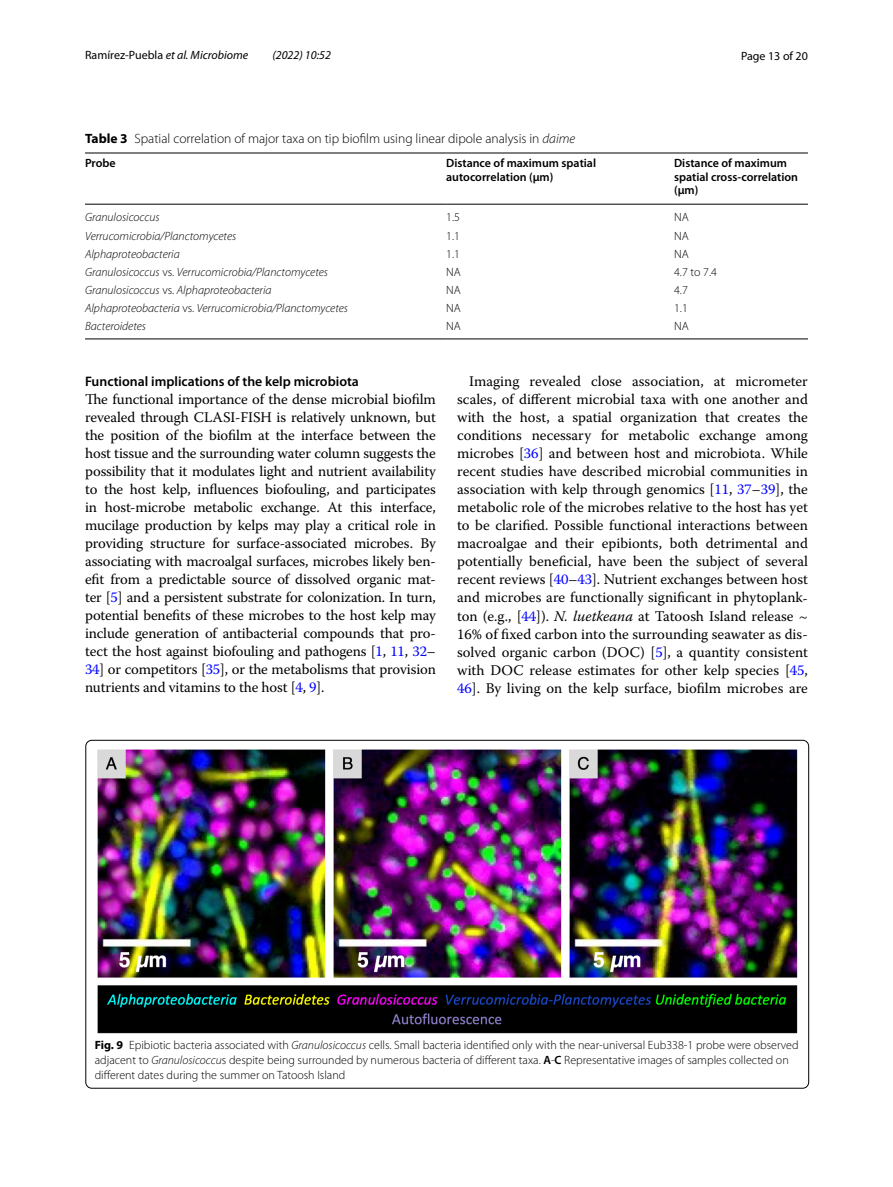
<style>
.page{position:relative;width:893px;height:1187px;background:#fff}
.page>*{position:absolute;margin:0;border:0;box-sizing:border-box;transform-origin:0 0}
.t1{font:14.7px/18px "Warnock Pro";letter-spacing:-.005em;color:#000;text-align:justify}
.t2{font:600 13.8px "Myriad Pro";color:#000}
.t3{font:300 13.5px "Myriad Pro";color:#000}
.t4{font:300 12px/15px "Myriad Pro";color:#000}
.t5{font:italic 300 12px "Myriad Pro";color:#000}
.t6{font:600 12px/13.5px "Myriad Pro";color:#000}
.t7{font:italic 12px "Myriad Pro";color:#000}
.t8{font:12px "Myriad Pro";color:#000}
.s1{font-style:normal}
.s2{font-weight:700}
.s3{font-style:italic}
.s4{color:#00f}
.s5{font-weight:600}
</style>
<div class="page">
<hr style="left:85px;top:153px;width:361px;height:1px;background:#000">
<hr style="left:85px;top:204px;width:361px;height:1px;background:#000">
<hr style="left:446px;top:153px;width:228px;height:1px;background:#000">
<hr style="left:446px;top:204px;width:228px;height:1px;background:#000">
<hr style="left:674px;top:153px;width:134px;height:1px;background:#000">
<hr style="left:674px;top:204px;width:134px;height:1px;background:#000">
<hr style="left:85px;top:338px;width:361px;height:1px;background:#000">
<hr style="left:446px;top:338px;width:228px;height:1px;background:#000">
<hr style="left:674px;top:338px;width:134px;height:1px;background:#000">
<img style="left:97px;top:749px;width:700px;height:284px">
<p class="t7" style="left:85px;top:48px;width:165px"><span class="s1">Ramírez‑Puebla</span> et al. Microbiome</p>
<p class="t7" style="left:272px;top:48px;width:60px">(2022) 10:52</p>
<p class="t8" style="left:741px;top:48px;width:68px">Page 13 of 20</p>
<p class="t3" style="left:85px;top:131px;width:492px"><span class="s2">Table 3</span> Spatial correlation of major taxa on tip biofilm using linear dipole analysis in <span class="s3">daime</span></p>
<p class="t6" style="left:85px;top:156px;width:32px">Probe</p>
<p class="t6" style="left:446px;top:156px;width:151px">Distance of maximum spatial autocorrelation (μm)</p>
<p class="t6" style="left:674px;top:156px;width:126px">Distance of maximum spatial cross-correlation (μm)</p>
<p class="t5" style="left:85px;top:211px;width:76px">Granulosicoccus</p>
<p class="t4" style="left:446px;top:210px;width:15px">1.5</p>
<p class="t4" style="left:674px;top:210px;width:16px">NA</p>
<p class="t5" style="left:85px;top:229px;width:153px">Verrucomicrobia/Planctomycetes</p>
<p class="t4" style="left:446px;top:228px;width:15px">1.1</p>
<p class="t4" style="left:674px;top:228px;width:16px">NA</p>
<p class="t5" style="left:85px;top:247px;width:96px">Alphaproteobacteria</p>
<p class="t4" style="left:446px;top:246px;width:15px">1.1</p>
<p class="t4" style="left:674px;top:246px;width:16px">NA</p>
<p class="t5" style="left:85px;top:265px;width:244px">Granulosicoccus <span class="s1">vs.</span> Verrucomicrobia/Planctomycetes</p>
<p class="t4" style="left:446px;top:264px;width:16px">NA</p>
<p class="t4" style="left:674px;top:264px;width:44px">4.7 to 7.4</p>
<p class="t5" style="left:85px;top:283px;width:188px">Granulosicoccus <span class="s1">vs.</span> Alphaproteobacteria</p>
<p class="t4" style="left:446px;top:282px;width:16px">NA</p>
<p class="t4" style="left:674px;top:282px;width:15px">4.7</p>
<p class="t5" style="left:85px;top:302px;width:265px">Alphaproteobacteria <span class="s1">vs.</span> Verrucomicrobia/Planctomycetes</p>
<p class="t4" style="left:446px;top:301px;width:16px">NA</p>
<p class="t4" style="left:674px;top:301px;width:15px">1.1</p>
<p class="t5" style="left:85px;top:320px;width:63px">Bacteroidetes</p>
<p class="t4" style="left:446px;top:319px;width:16px">NA</p>
<p class="t4" style="left:674px;top:319px;width:16px">NA</p>
<p class="t2" style="left:85px;top:372px;width:275px">Functional implications of the kelp microbiota</p>
<p class="t1" style="left:85px;top:390px;width:352px">The functional importance of the dense microbial biofilm revealed through CLASI-FISH is relatively unknown, but the position of the biofilm at the interface between the host tissue and the surrounding water column suggests the possibility that it modulates light and nutrient availability to the host kelp, influences biofouling, and participates in host-microbe metabolic exchange. At this interface, mucilage production by kelps may play a critical role in providing structure for surface-associated microbes. By associating with macroalgal surfaces, microbes likely ben&shy;efit from a predictable source of dissolved organic mat&shy;ter [<span class="s4">5</span>] and a persistent substrate for colonization. In turn, potential benefits of these microbes to the host kelp may include generation of antibacterial compounds that pro&shy;tect the host against biofouling and pathogens [<span class="s4">1</span>, <span class="s4">11</span>, <span class="s4">32</span>– <span class="s4">34</span>] or competitors [<span class="s4">35</span>], or the metabolisms that provision nutrients and vitamins to the host [<span class="s4">4</span>, <span class="s4">9</span>].</p>
<p class="t1" style="left:457px;top:372px;width:352px;text-indent:12px">Imaging revealed close association, at micrometer scales, of different microbial taxa with one another and with the host, a spatial organization that creates the conditions necessary for metabolic exchange among microbes [<span class="s4">36</span>] and between host and microbiota. While recent studies have described microbial communities in association with kelp through genomics [<span class="s4">11</span>, <span class="s4">37</span>–<span class="s4">39</span>], the metabolic role of the microbes relative to the host has yet to be clarified. Possible functional interactions between macroalgae and their epibionts, both detrimental and potentially beneficial, have been the subject of several recent reviews [<span class="s4">40</span>–<span class="s4">43</span>]. Nutrient exchanges between host and microbes are functionally significant in phytoplank&shy;ton (e.g., [<span class="s4">44</span>]). <span class="s3">N. luetkeana</span> at Tatoosh Island release ~ 16% of fixed carbon into the surrounding seawater as dis&shy;solved organic carbon (DOC) [<span class="s4">5</span>], a quantity consistent with DOC release estimates for other kelp species [<span class="s4">45</span>, <span class="s4">46</span>]. By living on the kelp surface, biofilm microbes are</p>
<p class="t4" style="left:95px;top:1037px;width:705px"><span class="s2">Fig. 9</span> Epibiotic bacteria associated with <span class="s3">Granulosicoccus</span> cells. Small bacteria identified only with the near-universal Eub338-1 probe were observed adjacent to <span class="s3">Granulosicoccu</span>s despite being surrounded by numerous bacteria of different taxa. <span class="s5">A</span>-<span class="s5">C</span> Representative images of samples collected on different dates during the summer on Tatoosh Island</p>
</div>
